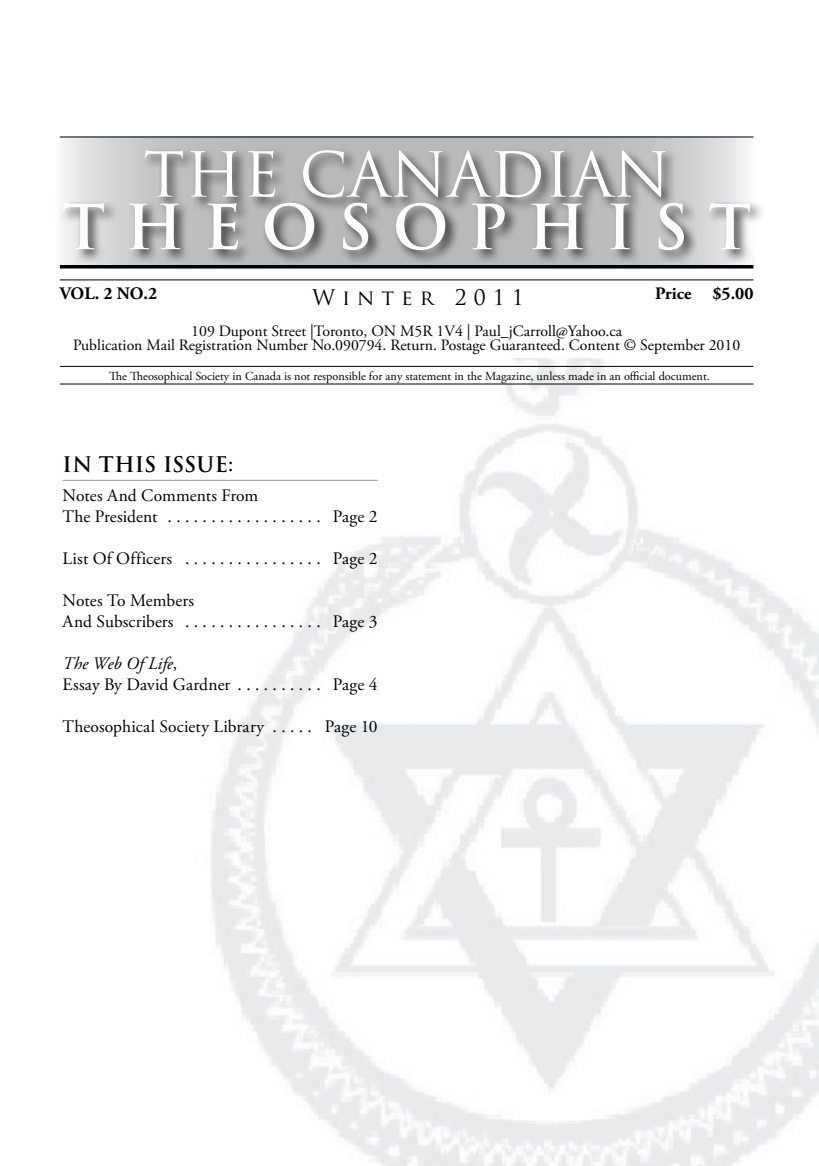
<style>
.page{position:relative;width:819px;height:1166px;background:#fff}
.page>*{position:absolute;margin:0;border:0;box-sizing:border-box;transform-origin:0 0}
.t1{font:60.38px "Trajan Pro";color:#fff}
.t2{font:700 60.38px "Trajan Pro";letter-spacing:.33em;color:#fff}
.t3{font:700 21px "Trajan Pro";letter-spacing:.005em;color:#000}
.t4{font:21px "Trajan Pro";letter-spacing:.335em;color:#000}
.t5{font:17.5px/21px "Adobe Garamond Pro";letter-spacing:.005em;color:#000}
.t6{font:700 17.5px "Adobe Garamond Pro";color:#000}
.t7{font:15.75px/14px "Adobe Garamond Pro";color:#000;text-align:center}
.t8{font:12.25px "Adobe Garamond Pro";color:#000}
.s1{font-style:italic}
</style>
<div class="page">
<svg style="left:59px;top:136px;width:695px;height:129px"></svg>
<hr style="left:63px;top:480px;width:315px;height:1px;background:#939598">
<hr style="left:60px;top:279px;width:693px;height:1px;background:#000">
<hr style="left:60px;top:265px;width:693px;height:3px;background:#000">
<div style="left:60px;top:147px;width:705px;height:117px;background:#000;opacity:.75"></div>
<hr style="left:60px;top:366px;width:693px;height:1px;background:#000">
<hr style="left:60px;top:383px;width:693px;height:1px;background:#000">
<hr style="left:60px;top:136px;width:693px;height:1px;background:#000">
<h1 class="t1" style="left:143px;top:136px;width:529px">THE CANADIAN</h1>
<h1 class="t2" style="left:62px;top:190px;width:690px">THEOSOPHIST</h1>
<p class="t6" style="left:60px;top:284px;width:99px">VOL. 2 NO.2</p>
<p class="t6" style="left:655px;top:284px;width:100px">Price $5.00</p>
<p class="t4" style="left:312px;top:284px;width:213px">Winter 2011</p>
<p class="t7" style="left:73px;top:325px;width:669px">109 Dupont Street |Toronto, ON M5R 1V4 | Paul_jCarroll@Yahoo.ca<br>Publication Mail Registration Number No.090794. Return. Postage Guaranteed. Content © September 2010</p>
<p class="t8" style="left:109px;top:368px;width:601px">The Theosophical Society in Canada is not responsible for any statement in the Magazine, unless made in an official document.</p>
<p class="t3" style="left:63px;top:451px;width:172px">IN THIS ISSUE:</p>
<p class="t5" style="left:63px;top:485px;width:317px">Notes And Comments From<br>The President . . . . . . . . . . . . . . . . . Page 2</p>
<p class="t5" style="left:63px;top:548px;width:317px">List Of Officers . . . . . . . . . . . . . . . Page 2</p>
<p class="t5" style="left:63px;top:590px;width:317px">Notes To Members<br>And Subscribers . . . . . . . . . . . . . . . Page 3</p>
<p class="t5" style="left:63px;top:653px;width:317px"><span class="s1">The Web Of Life</span>,<br>Essay By David Gardner . . . . . . . . . Page 4</p>
<p class="t5" style="left:63px;top:716px;width:317px">Theosophical Society Library . . . . Page 10</p>
</div>
